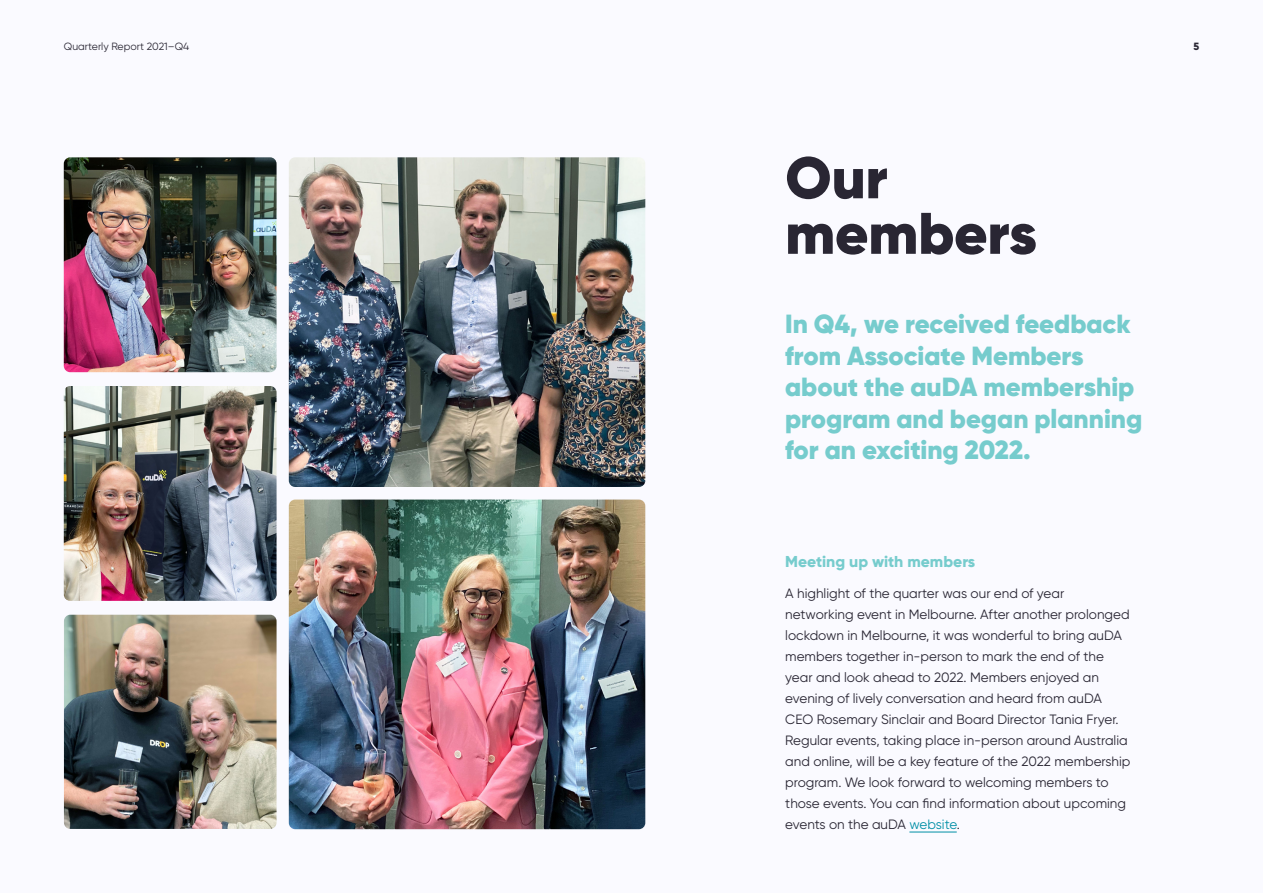
<style>
.page{position:relative;width:1263px;height:893px;background:#fafaff}
.page>*{position:absolute;margin:0;border:0;box-sizing:border-box;transform-origin:0 0}
.t1{font:900 58.5px/55.5px "Gilroy";color:#292633}
.t2{font:900 26.25px/31.5px "Gilroy";color:#76cccd}
.t3{font:800 15.75px "Gilroy";color:#76cccd}
.t4{font:13.5px/21px "Gilroy";color:#292633}
.t5{font:10.5px "Gilroy";color:#292633}
.t6{font:800 10.5px "Gilroy";color:#292633}
.s1{color:#008fa6}
</style>
<div class="page">
<hr style="left:909px;top:832px;width:48px;height:1px;background:#008fa6">
<img style="left:64px;top:386px;width:213px;height:215px">
<img style="left:64px;top:157px;width:213px;height:215px">
<img style="left:64px;top:615px;width:213px;height:214px">
<img style="left:289px;top:500px;width:356px;height:329px">
<img style="left:289px;top:157px;width:356px;height:330px">
<p class="t5" style="left:64px;top:40px;width:127px">Quarterly Report 2021–Q4</p>
<p class="t6" style="left:1193px;top:40px;width:7px">5</p>
<h1 class="t1" style="left:785px;top:150px;width:253px">Our members</h1>
<h2 class="t2" style="left:785px;top:308px;width:359px">In Q4, we received feedback from Associate Members about the auDA membership program and began planning for an exciting 2022.</h2>
<p class="t3" style="left:785px;top:551px;width:191px">Meeting up with members</p>
<p class="t4" style="left:785px;top:583px;width:347px">A highlight of the quarter was our end of year networking event in Melbourne. After another prolonged lockdown in Melbourne, it was wonderful to bring auDA members together in-person to mark the end of the year and look ahead to 2022. Members enjoyed an evening of lively conversation and heard from auDA CEO Rosemary Sinclair and Board Director Tania Fryer.<br>Regular events, taking place in-person around Australia and online, will be a key feature of the 2022 membership program. We look forward to welcoming members to those events. You can find information about upcoming events on the auDA <span class="s1">website</span>.</p>
</div>
